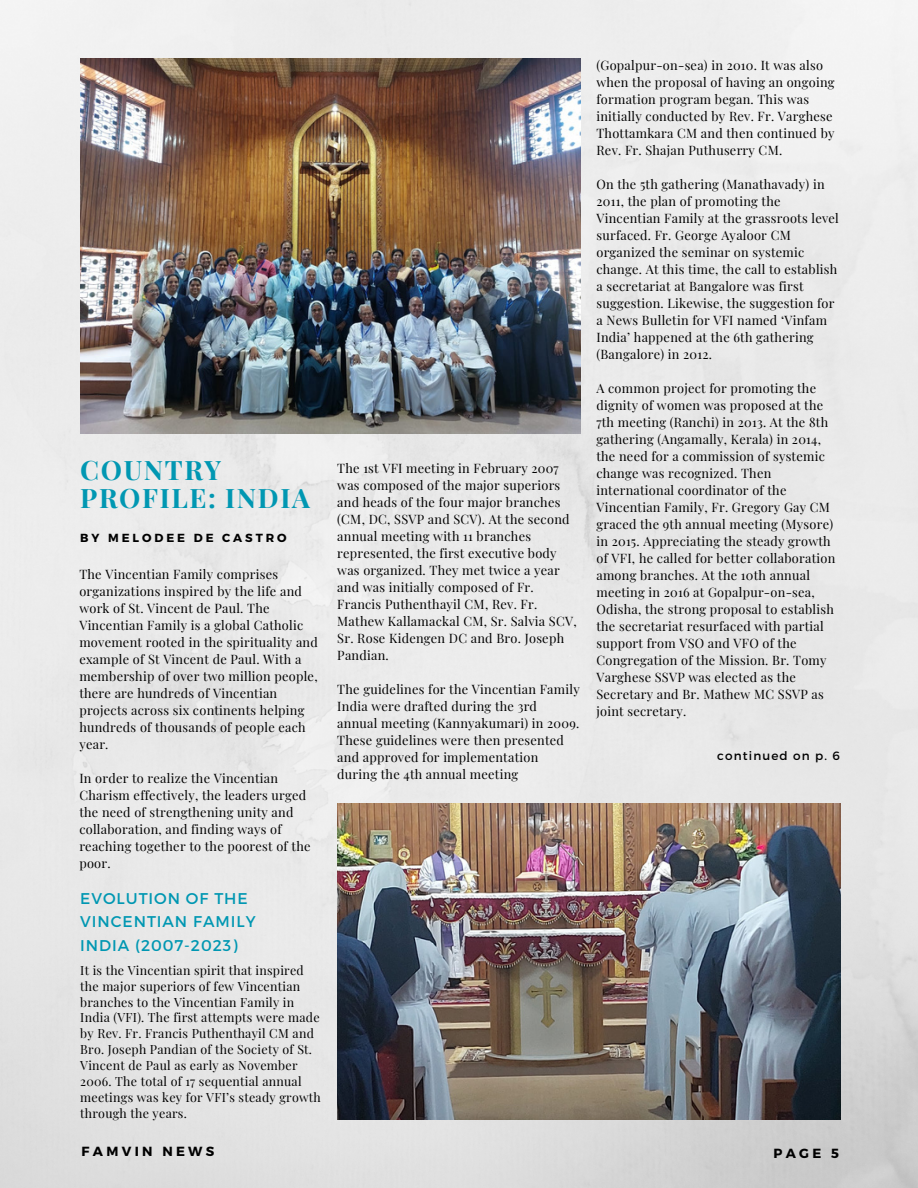
<style>
.page{position:relative;width:918px;height:1188px;background:#fff}
.page>*{position:absolute;margin:0;border:0;box-sizing:border-box;transform-origin:0 0}
.t1{font:700 26.85px/28.2px "Playfair Display";letter-spacing:.06em;color:#0097b2}
.t2{font:15.6px/23.7px "Montserrat";letter-spacing:.06em;color:#0097b2}
.t3{font:700 13.2px "Montserrat";letter-spacing:.25em;color:#000}
.t4{font:12.75px/17px "Playfair Display";letter-spacing:.02em;color:#000}
.t5{font:12.45px/15.9px "Playfair Display";letter-spacing:.02em;color:#000}
.t6{font:12px "Montserrat";letter-spacing:.095em;color:#000}
.t7{font:700 11.7px "Montserrat";letter-spacing:.25em;color:#000}
</style>
<div class="page">
<img style="left:0;top:0;width:918px;height:1188px">
<img style="left:80px;top:58px;width:501px;height:376px">
<img style="left:337px;top:804px;width:503px;height:316px">
<p class="t1" style="left:80px;top:455px;width:231px">COUNTRY<br>PROFILE: INDIA</p>
<p class="t4" style="left:337px;top:459px;width:241px">The 1st VFI meeting in February 2007 was composed of the major superiors and heads of the four major branches (CM, DC, SSVP and SCV). At the second annual meeting with 11 branches represented, the first executive body was organized. They met twice a year and was initially composed of Fr.<br>Francis Puthenthayil CM, Rev. Fr.<br>Mathew Kallamackal CM, Sr. Salvia SCV, Sr. Rose Kidengen DC and Bro. Joseph Pandian.</p>
<p class="t4" style="left:337px;top:680px;width:244px">The guidelines for the Vincentian Family India were drafted during the 3rd annual meeting (Kannyakumari) in 2009.<br>These guidelines were then presented and approved for implementation during the 4th annual meeting</p>
<p class="t7" style="left:80px;top:530px;width:208px">BY MELODEE DE CASTRO</p>
<p class="t4" style="left:79px;top:565px;width:240px">The Vincentian Family comprises organizations inspired by the life and work of St. Vincent de Paul. The Vincentian Family is a global Catholic movement rooted in the spirituality and example of St Vincent de Paul. With a membership of over two million people, there are hundreds of Vincentian projects across six continents helping hundreds of thousands of people each year.</p>
<p class="t4" style="left:79px;top:769px;width:233px">In order to realize the Vincentian<br>Charism effectively, the leaders urged the need of strengthening unity and collaboration, and finding ways of reaching together to the poorest of the poor.</p>
<p class="t2" style="left:80px;top:885px;width:177px">EVOLUTION OF THE<br>VINCENTIAN FAMILY<br>INDIA (2007-2023)</p>
<p class="t5" style="left:80px;top:962px;width:242px">It is the Vincentian spirit that inspired the major superiors of few Vincentian branches to the Vincentian Family in India (VFI). The first attempts were made by Rev. Fr. Francis Puthenthayil CM and Bro. Joseph Pandian of the Society of St.<br>Vincent de Paul as early as November 2006. The total of 17 sequential annual meetings was key for VFI’s steady growth through the years.</p>
<p class="t4" style="left:596px;top:56px;width:240px">(Gopalpur-on-sea) in 2010. It was also when the proposal of having an ongoing formation program began. This was initially conducted by Rev. Fr. Varghese Thottamkara CM and then continued by Rev. Fr. Shajan Puthuserry CM.</p>
<p class="t4" style="left:596px;top:175px;width:244px">On the 5th gathering (Manathavady) in 2011, the plan of promoting the Vincentian Family at the grassroots level surfaced. Fr. George Ayaloor CM organized the seminar on systemic change. At this time, the call to establish a secretariat at Bangalore was first suggestion. Likewise, the suggestion for a News Bulletin for VFI named ‘Vinfam India’ happened at the 6th gathering (Bangalore) in 2012.</p>
<p class="t4" style="left:596px;top:379px;width:240px">A common project for promoting the dignity of women was proposed at the 7th meeting (Ranchi) in 2013. At the 8th gathering (Angamally, Kerala) in 2014, the need for a commission of systemic change was recognized. Then international coordinator of the Vincentian Family, Fr. Gregory Gay CM graced the 9th annual meeting (Mysore) in 2015. Appreciating the steady growth of VFI, he called for better collaboration among branches. At the 10th annual meeting in 2016 at Gopalpur-on-sea, Odisha, the strong proposal to establish the secretariat resurfaced with partial support from VSO and VFO of the Congregation of the Mission. Br. Tomy Varghese SSVP was elected as the Secretary and Br. Mathew MC SSVP as joint secretary.</p>
<p class="t6" style="left:717px;top:748px;width:124px">continued on p. 6</p>
<p class="t3" style="left:82px;top:1142px;width:134px">FAMVIN NEWS</p>
<p class="t3" style="left:773px;top:1145px;width:67px">PAGE 5</p>
</div>
